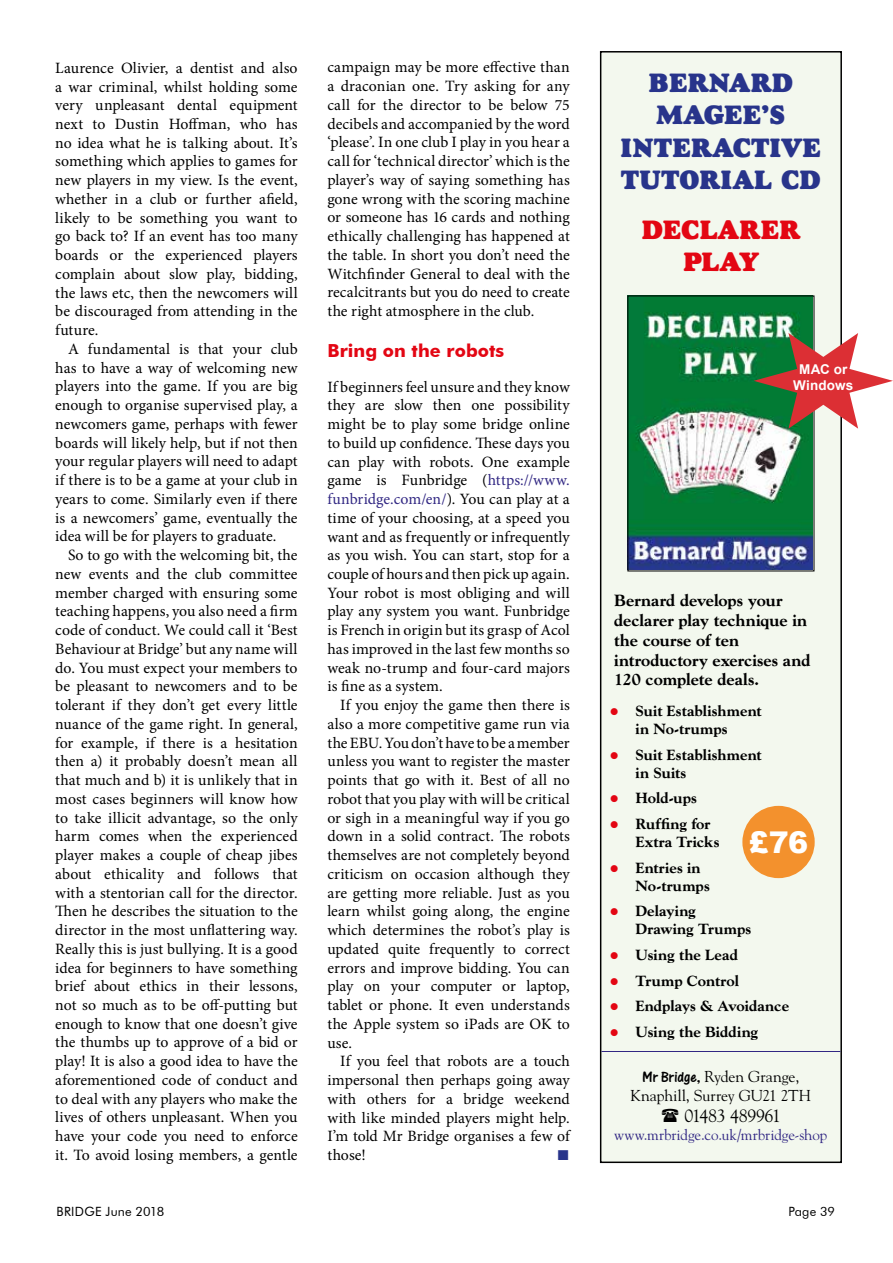
<style>
.page{position:relative;width:893px;height:1263px;background:#fff}
.page>*{position:absolute;margin:0;border:0;box-sizing:border-box;transform-origin:0 0}
.t1{font:900 30px "Arial";color:#fff}
.t2{font:27px/32.4px "Goudy Heavyface";letter-spacing:-.005em;color:#28348b;text-align:center}
.t3{font:27px/32.4px "Goudy Heavyface";letter-spacing:-.01em;color:#e30613;text-align:center}
.t4{font:700 18px "Futura BT";letter-spacing:.005em;color:#e30613}
.t5{font:18px "Goudy";letter-spacing:-.025em;color:#000}
.t6{font:800 16.5px/19.8px "Goudy";color:#000}
.t7{font:15.75px/18.8px "Minion Pro";color:#000;text-align:justify}
.t8{font:15.75px/18.9px "Goudy";letter-spacing:-.005em;color:#000;text-align:center}
.t9{font:800 15px/18px "Goudy";letter-spacing:.005em;color:#000}
.t10{font:15px "Goudy";color:#312783}
.t11{font:14.25px "Zapf Dingbats ITC";color:#28348b}
.t12{font:700 13.5px/16.5px "Arial";letter-spacing:.01em;color:#fff;text-align:center}
.t13{font:12.75px "Futura BT";letter-spacing:.015em;color:#000}
.s1{color:#312783}
.s2{color:#e30613}
.s3{font-family:"One Stroke Script Let Plain"}
</style>
<div class="page">
<div style="left:601px;top:52px;width:240px;height:1110px;background:#f3f8ee"></div>
<img style="left:629px;top:298px;width:183px;height:271px">
<div style="left:627px;top:296px;width:187px;height:275px;border:1px solid #000"></div>
<div style="left:600px;top:51px;width:242px;height:1112px;border:2px solid #000"></div>
<svg style="left:754px;top:333px;width:139px;height:96px"></svg>
<hr style="left:601px;top:1051px;width:239px;height:1px;background:#312783">
<div style="left:742px;top:806px;width:73px;height:72px;background:#f3912d;border-radius:50%"></div>
<p class="t7" style="left:55px;top:58px;width:244px">Laurence Olivier, a dentist and also a war criminal, whilst holding some very unpleasant dental equipment next to Dustin Hoffman, who has no idea what he is talking about. It’s something which applies to games for new players in my view. Is the event, whether in a club or further afield, likely to be something you want to go back to? If an event has too many boards or the experienced players complain about slow play, bidding, the laws etc, then the newcomers will be discouraged from attending in the future.</p>
<p class="t7" style="left:55px;top:340px;width:244px;text-indent:13px">A fundamental is that your club has to have a way of welcoming new players into the game. If you are big enough to organise supervised play, a newcomers game, perhaps with fewer boards will likely help, but if not then your regular players will need to adapt if there is to be a game at your club in years to come. Similarly even if there is a newcomers’ game, eventually the idea will be for players to graduate.</p>
<p class="t7" style="left:55px;top:546px;width:244px;text-indent:13px">So to go with the welcoming bit, the new events and the club committee member charged with ensuring some teaching happens, you also need a firm code of conduct. We could call it ‘Best Behaviour at Bridge’ but any name will do. You must expect your members to be pleasant to newcomers and to be tolerant if they don’t get every little nuance of the game right. In general, for example, if there is a hesitation then a) it probably doesn’t mean all that much and b) it is unlikely that in most cases beginners will know how to take illicit advantage, so the only harm comes when the experienced player makes a couple of cheap jibes about ethicality and follows that with a stentorian call for the director.<br>Then he describes the situation to the director in the most unflattering way.<br>Really this is just bullying. It is a good idea for beginners to have something brief about ethics in their lessons, not so much as to be off-putting but enough to know that one doesn’t give the thumbs up to approve of a bid or play! It is also a good idea to have the aforementioned code of conduct and to deal with any players who make the lives of others unpleasant. When you have your code you need to enforce it. To avoid losing members, a gentle</p>
<p class="t7" style="left:327px;top:58px;width:244px">campaign may be more effective than a draconian one. Try asking for any call for the director to be below 75 decibels and accompanied by the word ‘please’. In one club I play in you hear a call for ‘technical director’ which is the player’s way of saying something has gone wrong with the scoring machine or someone has 16 cards and nothing ethically challenging has happened at the table. In short you don’t need the Witchfinder General to deal with the recalcitrants but you do need to create the right atmosphere in the club.</p>
<p class="t4" style="left:327px;top:340px;width:178px">Bring on the robots</p>
<p class="t7" style="left:327px;top:377px;width:244px">If beginners feel unsure and they know they are slow then one possibility might be to play some bridge online to build up confidence. These days you can play with robots. One example game is Funbridge (<span class="s1">https://www. funbridge.com/en/</span>). You can play at a time of your choosing, at a speed you want and as frequently or infrequently as you wish. You can start, stop for a couple of hours and then pick up again.<br>Your robot is most obliging and will play any system you want. Funbridge is French in origin but its grasp of Acol has improved in the last few months so weak no-trump and four-card majors is fine as a system.</p>
<p class="t7" style="left:327px;top:696px;width:244px;text-indent:13px">If you enjoy the game then there is also a more competitive game run via the EBU. You don’t have to be a member unless you want to register the master points that go with it. Best of all no robot that you play with will be critical or sigh in a meaningful way if you go down in a solid contract. The robots themselves are not completely beyond criticism on occasion although they are getting more reliable. Just as you learn whilst going along, the engine which determines the robot’s play is updated quite frequently to correct errors and improve bidding. You can play on your computer or laptop, tablet or phone. It even understands the Apple system so iPads are OK to use.</p>
<p class="t7" style="left:327px;top:1052px;width:244px;text-indent:13px">If you feel that robots are a touch impersonal then perhaps going away with others for a bridge weekend with like minded players might help.<br>I’m told Mr Bridge organises a few of those!</p>
<p class="t11" style="left:558px;top:1149px;width:12px">■</p>
<h2 class="t2" style="left:621px;top:66px;width:202px">BERNARD<br>MAGEE’S<br>INTERACTIVE<br>TUTORIAL CD</h2>
<h2 class="t3" style="left:642px;top:212px;width:160px">DECLARER<br>PLAY</h2>
<p class="t12" style="left:793px;top:361px;width:62px">MAC or<br>Windows</p>
<p class="t6" style="left:614px;top:590px;width:198px">Bernard develops your declarer play technique in the course of ten introductory exercises and<br>120 complete deals.</p>
<p class="t9" style="left:610px;top:702px;width:153px;text-align:center"><span class="s2">●</span> Suit Establishment in No-trumps</p>
<p class="t9" style="left:635px;top:745px;width:128px;text-indent:-26px"><span class="s2">●</span> Suit Establishment in Suits</p>
<p class="t9" style="left:610px;top:789px;width:89px"><span class="s2">●</span> Hold-ups</p>
<p class="t9" style="left:635px;top:815px;width:86px;text-indent:-26px"><span class="s2">●</span> Ruffing for<br>Extra Tricks</p>
<p class="t9" style="left:635px;top:858px;width:76px;text-indent:-26px"><span class="s2">●</span> Entries in<br>No-trumps</p>
<p class="t9" style="left:635px;top:902px;width:118px;text-indent:-26px"><span class="s2">●</span> Delaying<br>Drawing Trumps</p>
<p class="t9" style="left:610px;top:946px;width:130px"><span class="s2">●</span> Using the Lead</p>
<p class="t9" style="left:610px;top:971px;width:130px"><span class="s2">●</span> Trump Control</p>
<p class="t9" style="left:610px;top:997px;width:181px"><span class="s2">●</span> Endplays &amp; Avoidance</p>
<p class="t9" style="left:610px;top:1023px;width:150px"><span class="s2">●</span> Using the Bidding</p>
<h1 class="t1" style="left:749px;top:820px;width:61px">£76</h1>
<p class="t8" style="left:630px;top:1066px;width:182px"><span class="s3">Mr Bridge,</span> Ryden Grange,<br>Knaphill, Surrey GU21 2TH</p>
<p class="t5" style="left:684px;top:1105px;width:98px">01483 489961</p>
<p class="t10" style="left:614px;top:1126px;width:215px">www.mrbridge.co.uk/mrbridge-shop</p>
<p class="t13" style="left:57px;top:1203px;width:109px">BRIDGE June 2018</p>
<p class="t13" style="left:788px;top:1203px;width:48px">Page 39</p>
</div>
